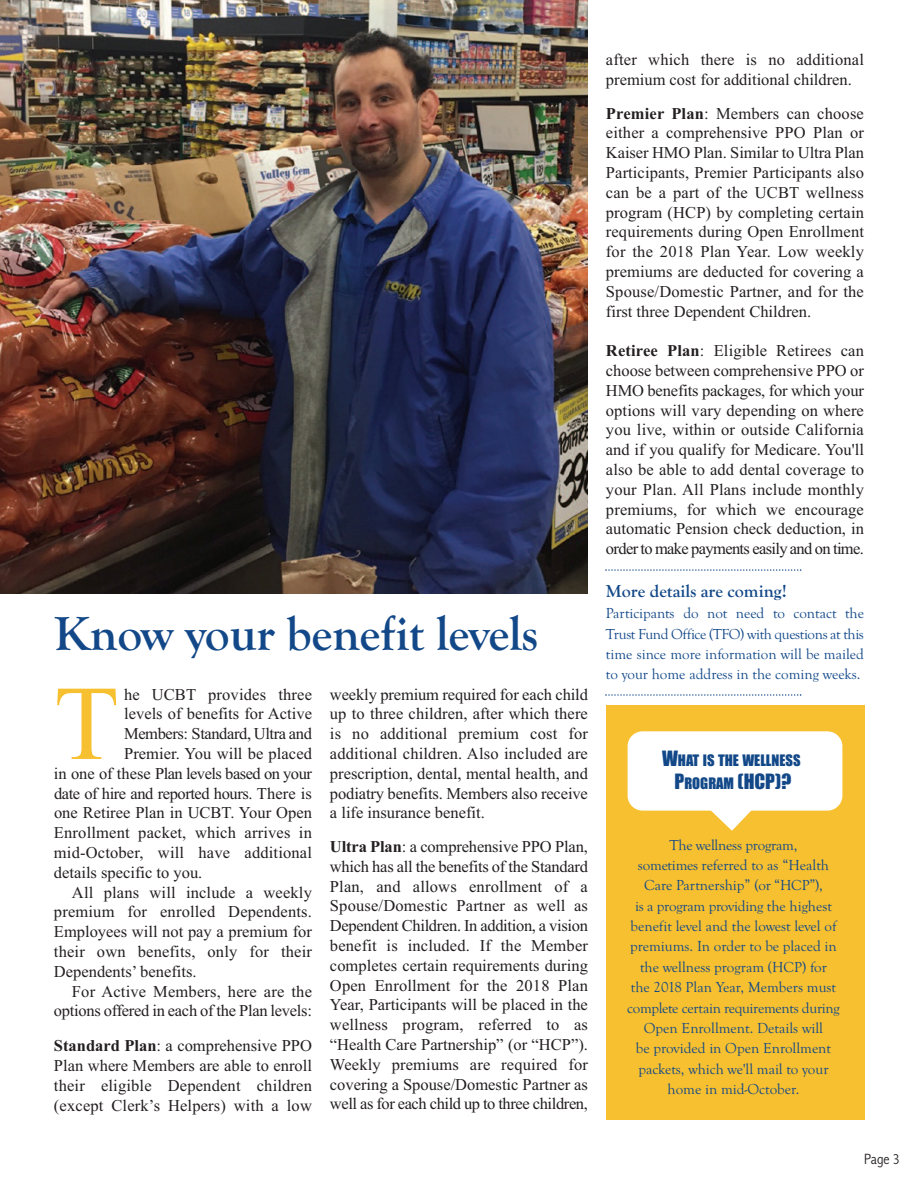
<style>
.page{position:relative;width:918px;height:1188px;background:#fff}
.page>*{position:absolute;margin:0;border:0;box-sizing:border-box;transform-origin:0 0}
.t1{font:106.2px "Times New Roman";color:#f7c030}
.t2{font:700 49.5px "Goudy Old Style T";letter-spacing:-.01em;color:#124888}
.t3{font:19.5px "Impact";color:#124888}
.t4{font:700 18px "Goudy Old Style T";color:#124888}
.t5{font:16.5px/19.8px "Times New Roman";color:#231f20;text-align:justify}
.t6{font:16.5px "Times New Roman";letter-spacing:-.025em;color:#231f20}
.t7{font:16.5px "Times New Roman";letter-spacing:-.02em;color:#231f20}
.t8{font:16.5px "Times New Roman";letter-spacing:-.03em;color:#231f20}
.t9{font:15px/20.4px "Goudy Old Style T";color:#124888;text-align:center}
.t10{font:300 condensed 15px "Abadi";color:#231f20}
.t11{font:14.7px "Impact";color:#124888}
.s1{font-weight:700}
.s2{font-size:19.5px}
.s3{font-size:14.7px}
</style>
<div class="page">
<div style="left:606px;top:706px;width:258px;height:414px;background:#f7c030"></div>
<div style="left:628px;top:731px;width:214px;height:80px;background:#fff;border-radius:15px"></div>
<svg style="left:686px;top:810px;width:91px;height:21px"></svg>
<img style="left:0;top:0;width:588px;height:594px">
<svg style="left:605px;top:569px;width:196px;height:2px"></svg>
<svg style="left:605px;top:694px;width:196px;height:2px"></svg>
<h2 class="t2" style="left:54px;top:604px;width:486px">Know your benefit levels</h2>
<h1 class="t1" style="left:54px;top:660px;width:66px">T</h1>
<p class="t5" style="left:124px;top:684px;width:189px">he UCBT provides three</p>
<p class="t5" style="left:124px;top:704px;width:189px">levels of benefits for Active</p>
<p class="t6" style="left:124px;top:724px;width:189px">Members: Standard, Ultra and</p>
<p class="t5" style="left:124px;top:743px;width:189px">Premier. You will be placed</p>
<p class="t8" style="left:54px;top:763px;width:259px">in one of these Plan levels based on your</p>
<p class="t6" style="left:54px;top:783px;width:259px">date of hire and reported hours. There is</p>
<p class="t5" style="left:54px;top:803px;width:259px">one Retiree Plan in UCBT. Your Open</p>
<p class="t5" style="left:54px;top:823px;width:260px">Enrollment packet, which arrives in</p>
<p class="t5" style="left:54px;top:842px;width:260px">mid-October, will have additional</p>
<p class="t5" style="left:54px;top:862px;width:150px">details specific to you.</p>
<p class="t5" style="left:72px;top:882px;width:241px">All plans will include a weekly</p>
<p class="t5" style="left:54px;top:902px;width:260px">premium for enrolled Dependents.</p>
<p class="t5" style="left:54px;top:922px;width:259px">Employees will not pay a premium for</p>
<p class="t5" style="left:54px;top:941px;width:259px">their own benefits, only for their</p>
<p class="t5" style="left:54px;top:961px;width:144px">Dependents’ benefits.</p>
<p class="t5" style="left:72px;top:981px;width:242px">For Active Members, here are the</p>
<p class="t7" style="left:54px;top:1001px;width:259px">options offered in each of the Plan levels:</p>
<p class="t5" style="left:54px;top:1036px;width:260px"><span class="s1">Standard Plan</span>: a comprehensive PPO Plan where Members are able to enroll their eligible Dependent children (except Clerk’s Helpers) with a low</p>
<p class="t5" style="left:330px;top:684px;width:260px">weekly premium required for each child up to three children, after which there is no additional premium cost for additional children. Also included are prescription, dental, mental health, and podiatry benefits. Members also receive a life insurance benefit.</p>
<p class="t5" style="left:330px;top:836px;width:260px"><span class="s1">Ultra Plan</span>: a comprehensive PPO Plan, which has all the benefits of the Standard Plan, and allows enrollment of a Spouse/Domestic Partner as well as Dependent Children. In addition, a vision benefit is included. If the Member completes certain requirements during Open Enrollment for the 2018 Plan Year, Participants will be placed in the wellness program, referred to as “Health Care Partnership” (or “HCP”).<br>Weekly premiums are required for covering a Spouse/Domestic Partner as well as for each child up to three children,</p>
<p class="t5" style="left:606px;top:50px;width:260px">after which there is no additional premium cost for additional children.</p>
<p class="t5" style="left:606px;top:103px;width:260px"><span class="s1">Premier Plan</span>: Members can choose either a comprehensive PPO Plan or Kaiser HMO Plan. Similar to Ultra Plan Participants, Premier Participants also can be a part of the UCBT wellness program (HCP) by completing certain requirements during Open Enrollment for the 2018 Plan Year. Low weekly premiums are deducted for covering a Spouse/Domestic Partner, and for the first three Dependent Children.</p>
<p class="t5" style="left:606px;top:341px;width:260px"><span class="s1">Retiree Plan</span>: Eligible Retirees can choose between comprehensive PPO or HMO benefits packages, for which your options will vary depending on where you live, within or outside California and if you qualify for Medicare. You'll also be able to add dental coverage to your Plan. All Plans include monthly premiums, for which we encourage automatic Pension check deduction, in order to make payments easily and on time.</p>
<p class="t4" style="left:606px;top:580px;width:182px">More details are coming!</p>
<p class="t9" style="left:606px;top:603px;width:260px;text-align:justify">Participants do not need to contact the Trust Fund Office (TFO) with questions at this time since more information will be mailed to your home address in the coming weeks.</p>
<p class="t11" style="left:662px;top:753px;width:140px"><span class="s2">W</span>HAT IS THE WELLNESS</p>
<p class="t3" style="left:675px;top:771px;width:118px">P<span class="s3">ROGRAM</span> (HCP)?</p>
<p class="t9" style="left:627px;top:834px;width:214px">The wellness program,<br>sometimes referred to as “Health<br>Care Partnership” (or “HCP”),<br>is a program providing the highest benefit level and the lowest level of premiums. In order to be placed in the wellness program (HCP) for<br>the 2018 Plan Year, Members must complete certain requirements during<br>Open Enrollment. Details will<br>be provided in Open Enrollment packets, which we'll mail to your home in mid-October.</p>
<p class="t10" style="left:864px;top:1150px;width:37px">Page 3</p>
</div>
